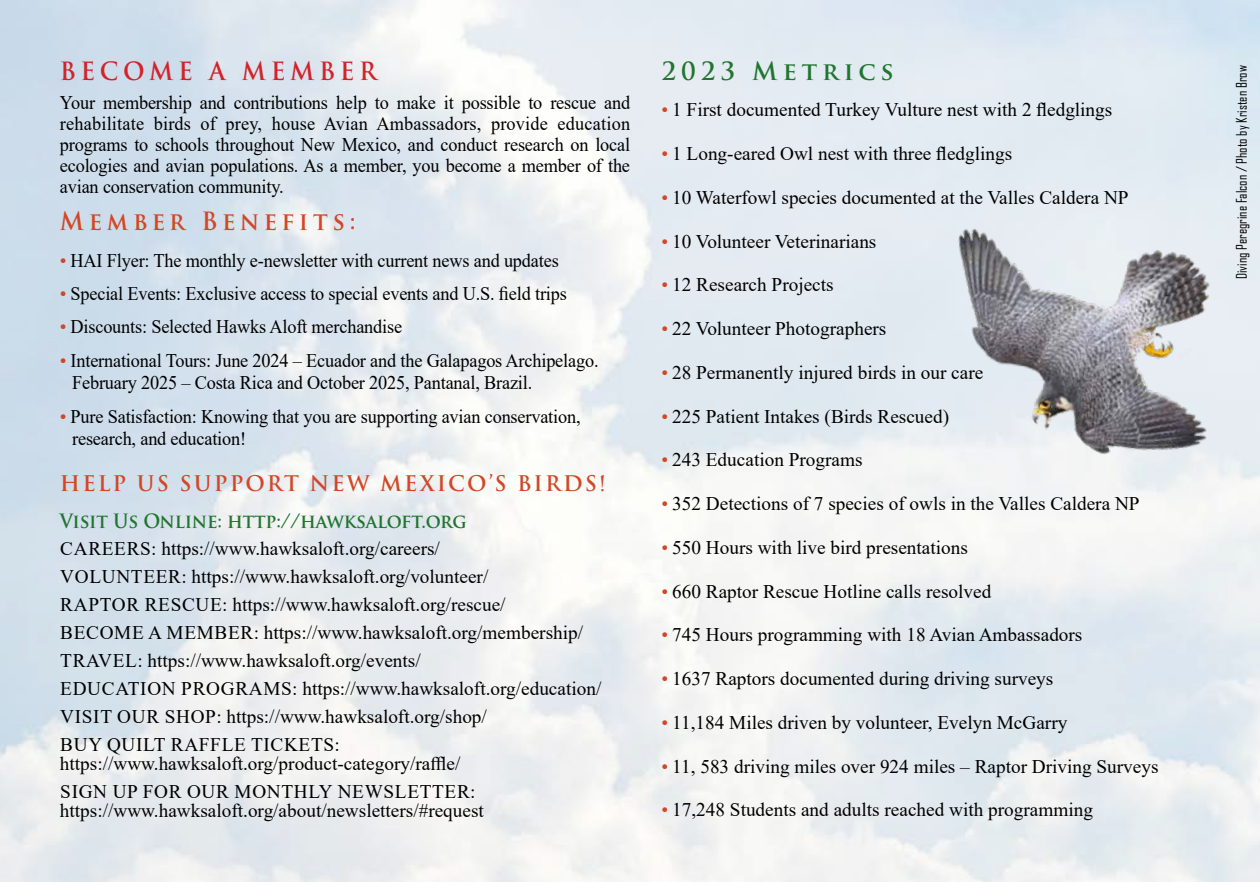
<style>
.page{position:relative;width:1260px;height:882px;background:#fff}
.page>*{position:absolute;margin:0;border:0;box-sizing:border-box;transform-origin:0 0}
.t1{font:700 24.5px "Trajan Pro";letter-spacing:.19em;color:#d14727;scale:.95 1}
.t2{font:700 24.5px "Trajan Pro";letter-spacing:.2em;color:#d2232a;scale:.95 1}
.t3{font:700 24.5px "Trajan Pro";letter-spacing:.2em;color:#21752f}
.t4{font:700 21px "Trajan Pro";letter-spacing:.1em;color:#d14727}
.t5{font:19.25px/28px "Times New Roman";color:#000}
.t6{font:19.25px/21px "Times New Roman";color:#000;scale:.95 1}
.t7{font:700 19.25px "Trajan Pro";letter-spacing:-.01em;color:#21752f;scale:.95 1}
.t8{font:14px "Agency FB";color:#000}
.s1{color:#d14727}
</style>
<div class="page">
<img style="left:911px;top:200px;width:323px;height:305px">
<p class="t2" style="left:60px;top:55px;width:335px">BECOME A MEMBER</p>
<p class="t6" style="left:60px;top:92px;width:602px;text-align:justify">Your membership and contributions help to make it possible to rescue and rehabilitate birds of prey, house Avian Ambassadors, provide education programs to schools throughout New Mexico, and conduct research on local ecologies and avian populations. As a member, you become a member of the avian conservation community.</p>
<p class="t1" style="left:60px;top:206px;width:313px">Member Benefits:</p>
<p class="t6" style="left:60px;top:249px;width:527px"><span class="s1">•</span> HAI Flyer: The monthly e-newsletter with current news and updates</p>
<p class="t6" style="left:60px;top:283px;width:535px"><span class="s1">•</span> Special Events: Exclusive access to special events and U.S. field trips</p>
<p class="t6" style="left:60px;top:316px;width:362px"><span class="s1">•</span> Discounts: Selected Hawks Aloft merchandise</p>
<p class="t6" style="left:72px;top:348px;width:556px;line-height:22.8px;text-indent:-12px"><span class="s1">•</span> International Tours: June 2024 – Ecuador and the Galapagos Archipelago.<br>February 2025 – Costa Rica and October 2025, Pantanal, Brazil.</p>
<p class="t6" style="left:72px;top:404px;width:537px;line-height:22.8px;text-indent:-12px"><span class="s1">•</span> Pure Satisfaction: Knowing that you are supporting avian conservation, research, and education!</p>
<p class="t4" style="left:60px;top:470px;width:548px">HELP US SUPPORT NEW MEXICO’S BIRDS!</p>
<p class="t7" style="left:60px;top:509px;width:430px">Visit Us Online: http://hawksaloft.org</p>
<p class="t5" style="left:60px;top:534px;width:543px">CAREERS: https://www.hawksaloft.org/careers/<br>VOLUNTEER: https://www.hawksaloft.org/volunteer/<br>RAPTOR RESCUE: https://www.hawksaloft.org/rescue/<br>BECOME A MEMBER: https://www.hawksaloft.org/membership/ TRAVEL: https://www.hawksaloft.org/events/<br>EDUCATION PROGRAMS: https://www.hawksaloft.org/education/ VISIT OUR SHOP: https://www.hawksaloft.org/shop/<br>BUY QUILT RAFFLE TICKETS:</p>
<p class="t5" style="left:60px;top:749px;width:417px">https://www.hawksaloft.org/product-category/raffle/<br>SIGN UP FOR OUR MONTHLY NEWSLETTER:</p>
<p class="t5" style="left:60px;top:796px;width:425px">https://www.hawksaloft.org/about/newsletters/#request</p>
<p class="t3" style="left:662px;top:55px;width:234px">2023 Metrics</p>
<p class="t5" style="left:662px;top:95px;width:452px"><span class="s1">•</span> 1 First documented Turkey Vulture nest with 2 fledglings</p>
<p class="t5" style="left:662px;top:139px;width:352px"><span class="s1">•</span> 1 Long-eared Owl nest with three fledglings</p>
<p class="t5" style="left:662px;top:183px;width:469px"><span class="s1">•</span> 10 Waterfowl species documented at the Valles Caldera NP</p>
<p class="t5" style="left:662px;top:227px;width:216px"><span class="s1">•</span> 10 Volunteer Veterinarians</p>
<p class="t5" style="left:662px;top:270px;width:174px"><span class="s1">•</span> 12 Research Projects</p>
<p class="t5" style="left:662px;top:314px;width:226px"><span class="s1">•</span> 22 Volunteer Photographers</p>
<p class="t5" style="left:662px;top:358px;width:323px"><span class="s1">•</span> 28 Permanently injured birds in our care</p>
<p class="t5" style="left:662px;top:402px;width:289px"><span class="s1">•</span> 225 Patient Intakes (Birds Rescued)</p>
<p class="t5" style="left:662px;top:445px;width:202px"><span class="s1">•</span> 243 Education Programs</p>
<p class="t5" style="left:662px;top:489px;width:480px"><span class="s1">•</span> 352 Detections of 7 species of owls in the Valles Caldera NP</p>
<p class="t5" style="left:662px;top:533px;width:308px"><span class="s1">•</span> 550 Hours with live bird presentations</p>
<p class="t5" style="left:662px;top:577px;width:331px"><span class="s1">•</span> 660 Raptor Rescue Hotline calls resolved</p>
<p class="t5" style="left:662px;top:620px;width:422px"><span class="s1">•</span> 745 Hours programming with 18 Avian Ambassadors</p>
<p class="t5" style="left:662px;top:664px;width:393px"><span class="s1">•</span> 1637 Raptors documented during driving surveys</p>
<p class="t5" style="left:662px;top:708px;width:407px"><span class="s1">•</span> 11,184 Miles driven by volunteer, Evelyn McGarry</p>
<p class="t5" style="left:662px;top:752px;width:499px"><span class="s1">•</span> 11, 583 driving miles over 924 miles – Raptor Driving Surveys</p>
<p class="t5" style="left:662px;top:795px;width:433px"><span class="s1">•</span> 17,248 Students and adults reached with programming</p>
<p class="t8" style="left:1233px;top:279px;width:215px;rotate:-90deg">Diving Peregrine Falcon / Photo by Kristen Brow</p>
</div>
